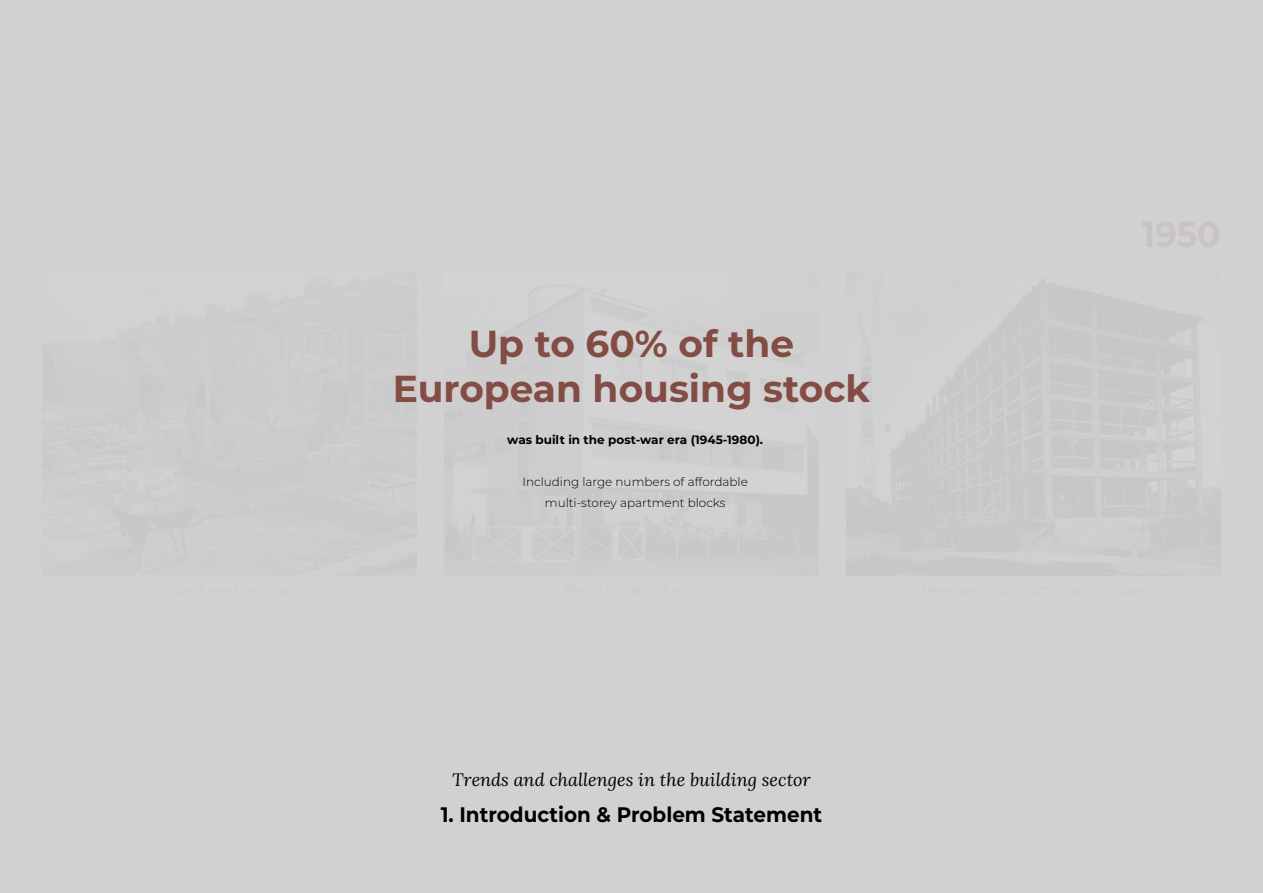
<style>
.page{position:relative;width:1263px;height:893px;background:#d1d1d1}
.page>*{position:absolute;margin:0;border:0;box-sizing:border-box;transform-origin:0 0}
.t1{font:700 37.5px "Montserrat";color:#834c45}
.t2{font:700 21px "Montserrat";color:#000;scale:.95 1}
.t3{font:italic 18px "Lora";color:#000}
.t4{font:300 12px "Montserrat";color:#000}
.t5{font:700 12px "Montserrat";color:#000}
</style>
<div class="page">
<p class="t1" style="left:469px;top:317px;width:327px">Up to 60% of the</p>
<p class="t1" style="left:393px;top:362px;width:479px">European housing stock</p>
<p class="t5" style="left:507px;top:431px;width:257px">was built in the post-war era (1945-1980).</p>
<p class="t4" style="left:522px;top:473px;width:227px">Including large numbers of affordable</p>
<p class="t4" style="left:545px;top:494px;width:182px">multi-storey apartment blocks</p>
<p class="t3" style="left:452px;top:767px;width:360px">Trends and challenges in the building sector</p>
<p class="t2" style="left:441px;top:799px;width:403px">1. Introduction &amp; Problem Statement</p>
</div>
